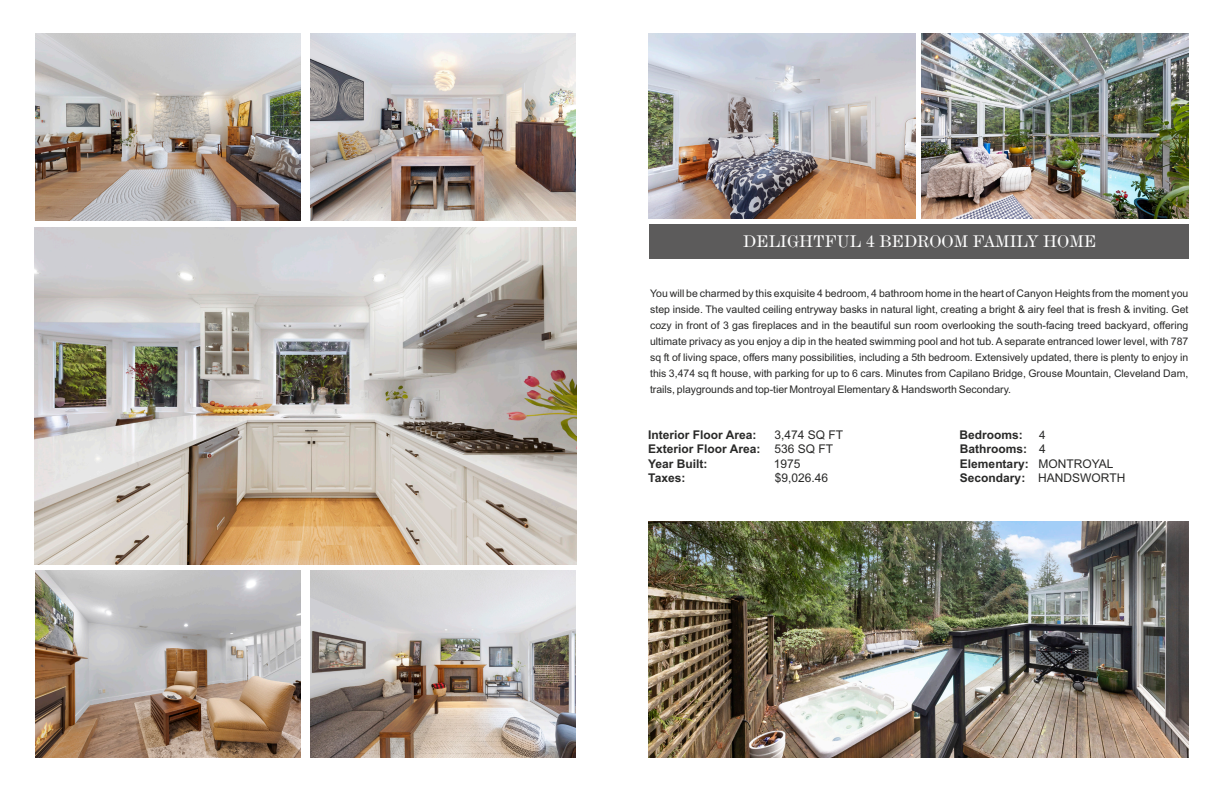
<style>
.page{position:relative;width:1224px;height:792px;background:#fff}
.page>*{position:absolute;margin:0;border:0;box-sizing:border-box;transform-origin:0 0}
.t1{font:17.6px "De Vinne BT Text";color:#fdfdfd}
.t2{font:700 12px/14.4px "Arial";color:#292928}
.t3{font:12px/14.3px "Arial";color:#292928}
.t4{font:11.6px "Arial";color:#292928}
.t5{font:10.5px/15.9px "Arial";color:#292928;text-align:justify}
.s1{font-weight:400}
</style>
<div class="page">
<img style="left:310px;top:34px;width:265px;height:186px">
<img style="left:35px;top:227px;width:541px;height:338px">
<img style="left:648px;top:522px;width:541px;height:235px">
<img style="left:649px;top:34px;width:267px;height:185px">
<div style="left:649px;top:225px;width:539px;height:34px;background:#5c5b5b"></div>
<img style="left:922px;top:34px;width:266px;height:185px">
<img style="left:35px;top:34px;width:266px;height:186px">
<img style="left:35px;top:571px;width:266px;height:186px">
<img style="left:310px;top:571px;width:265px;height:186px">
<h1 class="t1" style="left:743px;top:234px;width:354px">DELIGHTFUL 4 BEDROOM FAMILY HOME</h1>
<p class="t5" style="left:650px;top:286px;width:540px">You will be charmed by this exquisite 4 bedroom, 4 bathroom home in the heart of Canyon Heights from the moment you step inside. The vaulted ceiling entryway basks in natural light, creating a bright &amp; airy feel that is fresh &amp; inviting. Get cozy in front of 3 gas fireplaces and in the beautiful sun room overlooking the south-facing treed backyard, offering ultimate privacy as you enjoy a dip in the heated swimming pool and hot tub. A separate entranced lower level, with 787 sq ft of living space, offers many possibilities, including a 5th bedroom. Extensively updated, there is plenty to enjoy in this 3,474 sq ft house, with parking for up to 6 cars. Minutes from Capilano Bridge, Grouse Mountain, Cleveland Dam, trails, playgrounds and top-tier Montroyal Elementary &amp; Handsworth Secondary.</p>
<p class="t2" style="left:648px;top:429px;width:114px">Interior Floor Area:<br>Exterior Floor Area:<br>Year Built:<br>Taxes:</p>
<p class="t3" style="left:774px;top:429px;width:71px">3,474 SQ FT<br>536 SQ FT<br>1975 $9,026.46</p>
<p class="t2" style="left:959px;top:429px;width:65px">Bedrooms:</p>
<p class="t4" style="left:1039px;top:430px;width:8px">4</p>
<p class="t2" style="left:960px;top:443px;width:87px">Bathrooms: <span class="s1">4</span></p>
<p class="t2" style="left:960px;top:457px;width:70px">Elementary:<br>Secondary:</p>
<p class="t3" style="left:1038px;top:458px;width:89px">MONTROYAL<br>HANDSWORTH</p>
</div>
